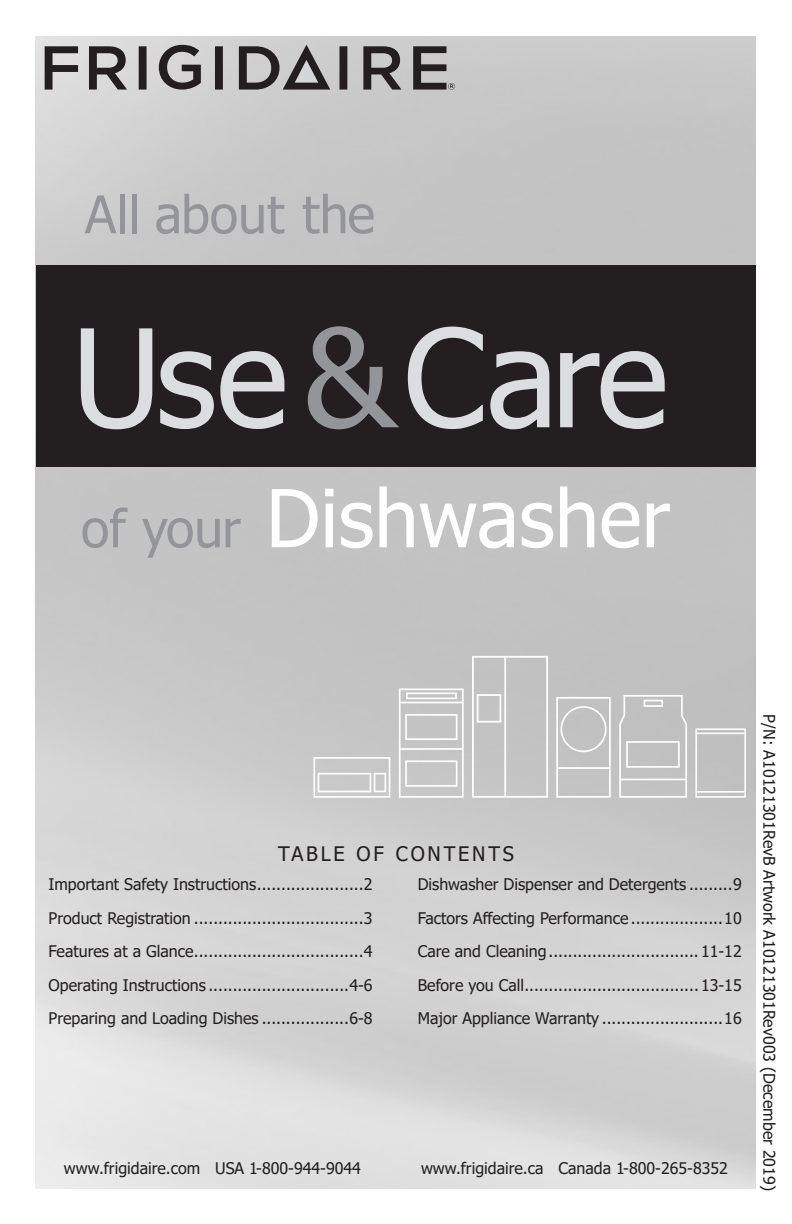
<style>
.page{position:relative;width:792px;height:1224px;background:#fff}
.page>*{position:absolute;margin:0;border:0;box-sizing:border-box;transform-origin:0 0}
.t1{font:136px "Tahoma";letter-spacing:-.025em;color:#dcdddf}
.t2{font:80px "Tahoma";color:#fff}
.t3{font:52px "Tahoma";color:#939598}
.t4{font:20px "Tahoma";letter-spacing:.14em;color:#231f20}
.ID_TOC_1st_Level{font:16px "Tahoma";color:#231f20}
.s1{color:#939598}
.s2{font-size:52px;color:#939598}
</style>
<div class="page">
<img style="left:36px;top:37px;width:720px;height:1152px">
<div style="left:36px;top:265px;width:720px;height:201px;background:#231f20"></div>
<div style="left:556px;top:697px;width:55px;height:101px;border:2px solid #fff"></div>
<div style="left:560px;top:706px;width:47px;height:46px;border:2px solid #fff;border-radius:50%"></div>
<hr style="left:557px;top:767px;width:53px;height:2px;background:#fff">
<div style="left:406px;top:692px;width:51px;height:7px;border:2px solid #fff"></div>
<div style="left:399px;top:689px;width:65px;height:109px;border:2px solid #fff"></div>
<div style="left:405px;top:714px;width:53px;height:26px;border:2px solid #fff"></div>
<div style="left:405px;top:760px;width:53px;height:27px;border:2px solid #fff"></div>
<hr style="left:399px;top:748px;width:63px;height:2px;background:#fff">
<hr style="left:400px;top:702px;width:63px;height:1px;background:#fff">
<div style="left:695px;top:728px;width:51px;height:70px;border:2px solid #fff"></div>
<hr style="left:697px;top:791px;width:48px;height:2px;background:#fff">
<hr style="left:697px;top:733px;width:48px;height:1px;background:#fff">
<svg style="left:618px;top:694px;width:70px;height:105px;background:#c6c6c6"></svg>
<div style="left:626px;top:741px;width:54px;height:27px;border:2px solid #fff"></div>
<hr style="left:620px;top:779px;width:66px;height:1px;background:#fff">
<div style="left:644px;top:700px;width:19px;height:7px;border:2px solid #fff"></div>
<div style="left:472px;top:656px;width:76px;height:142px;border:2px solid #fff"></div>
<div style="left:477px;top:694px;width:24px;height:29px;border:2px solid #fff"></div>
<hr style="left:504px;top:658px;width:2px;height:139px;background:#fff">
<div style="left:313px;top:757px;width:77px;height:41px;border:2px solid #fff"></div>
<div style="left:318px;top:773px;width:53px;height:19px;border:2px solid #fff"></div>
<div style="left:374px;top:773px;width:12px;height:19px;border:2px solid #fff"></div>
<svg style="left:339px;top:46px;width:8px;height:44px"></svg>
<svg style="left:159px;top:45px;width:42px;height:45px;background:#817f80"></svg>
<svg style="left:45px;top:46px;width:33px;height:44px"></svg>
<svg style="left:89px;top:46px;width:38px;height:44px;background:#757273"></svg>
<svg style="left:139px;top:46px;width:8px;height:44px"></svg>
<svg style="left:215px;top:46px;width:8px;height:44px"></svg>
<svg style="left:363px;top:46px;width:39px;height:44px;background:#706e6e"></svg>
<svg style="left:239px;top:45px;width:91px;height:45px;background:#878586"></svg>
<svg style="left:413px;top:46px;width:42px;height:44px;background:#7b7979"></svg>
<h3 class="t3" style="left:85px;top:179px;width:291px">All about the</h3>
<h1 class="t1" style="left:72px;top:287px;width:598px">Use <span class="s1">&amp;</span> Care</h1>
<h2 class="t2" style="left:81px;top:465px;width:591px"><span class="s2">of your</span> Dishwasher</h2>
<p class="t4" style="left:278px;top:841px;width:237px">TABLE OF CONTENTS</p>
<p class="ID_TOC_1st_Level" style="left:49px;top:873px;width:326px">Important Safety Instructions......................2</p>
<p class="ID_TOC_1st_Level" style="left:49px;top:907px;width:326px">Product Registration ...................................3</p>
<p class="ID_TOC_1st_Level" style="left:49px;top:941px;width:326px">Features at a Glance...................................4</p>
<p class="ID_TOC_1st_Level" style="left:49px;top:974px;width:325px">Operating Instructions .............................4-6</p>
<p class="ID_TOC_1st_Level" style="left:49px;top:1008px;width:325px">Preparing and Loading Dishes ..................6-8</p>
<p class="ID_TOC_1st_Level" style="left:418px;top:873px;width:326px">Dishwasher Dispenser and Detergents .........9</p>
<p class="ID_TOC_1st_Level" style="left:418px;top:907px;width:326px">Factors Affecting Performance ...................10</p>
<p class="ID_TOC_1st_Level" style="left:418px;top:941px;width:326px">Care and Cleaning............................... 11-12</p>
<p class="ID_TOC_1st_Level" style="left:418px;top:974px;width:326px">Before you Call....................................13-15</p>
<p class="ID_TOC_1st_Level" style="left:418px;top:1008px;width:326px">Major Appliance Warranty .........................16</p>
<p class="ID_TOC_1st_Level" style="left:64px;top:1158px;width:299px">www.frigidaire.com USA 1-800-944-9044</p>
<p class="ID_TOC_1st_Level" style="left:421px;top:1158px;width:308px">www.frigidaire.ca Canada 1-800-265-8352</p>
<p class="ID_TOC_1st_Level" style="left:780px;top:714px;width:478px;rotate:90deg">P/N: A10121301RevB Artwork A10121301Rev003 (December 2019)</p>
</div>
